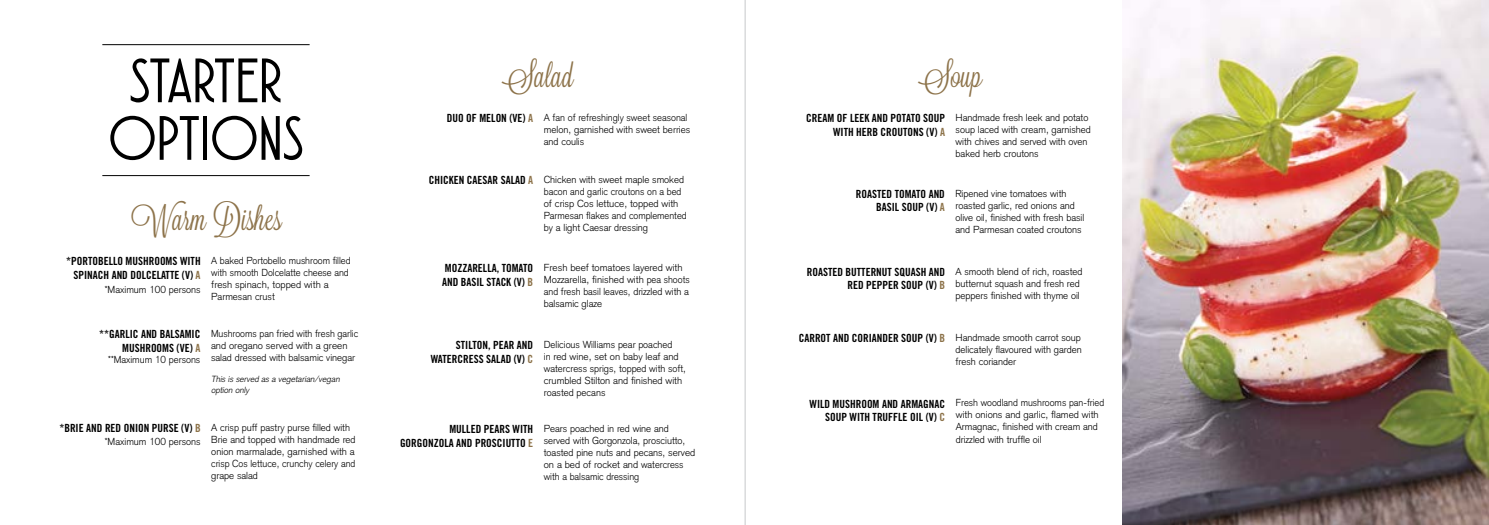
<style>
.page{position:relative;width:1489px;height:525px;background:#fff}
.page>*{position:absolute;margin:0;border:0;box-sizing:border-box;transform-origin:0 0}
.t1{font:62.5px/57.5px "Atlantic Cruise";color:#000;text-align:center}
.t2{font:32.5px "Lavanderia";color:#8d734a}
.t3{font:11.25px/13.5px "Trade Gothic Bold Cond Twenty";color:#000;text-align:right}
.t4{font:300 10px/12px "Akzidenz Grotesk";color:#000}
.t5{font:italic 300 8.75px/10.5px "Akzidenz Grotesk";color:#000}
.s1{font-family:"Trade Gothic Bold Cond Twenty";font-weight:400;font-size:11.25px}
.s2{font-family:"Trade Gothic Bold Cond Twenty";font-weight:400;font-size:11.25px;color:#8d734a}
.s3{color:#8d734a}
.s4{font-family:"Akzidenz Grotesk";font-weight:300;font-size:10px}
</style>
<div class="page">
<hr style="left:102px;top:175px;width:207px;height:1px;background:#000">
<hr style="left:102px;top:44px;width:207px;height:1px;background:#000">
<img style="left:1122px;top:0;width:366px;height:524px">
<hr style="left:744px;top:0;width:1px;height:524px;background:#c7c8ca">
<h1 class="t1" style="left:109px;top:58px;width:195px">STARTER<br>OPTIONS</h1>
<h2 class="t2" style="left:502px;top:57px;width:73px">Salad</h2>
<p class="t4" style="left:544px;top:111px;width:148px;text-indent:-97px"><span class="s1">DUO OF MELON (VE)</span> <span class="s2">A</span> A fan of refreshingly sweet seasonal melon, garnished with sweet berries and coulis</p>
<p class="t4" style="left:544px;top:173px;width:144px;text-indent:-115px"><span class="s1">CHICKEN CAESAR SALAD</span> <span class="s2">A</span> Chicken with sweet maple smoked bacon and garlic croutons on a bed of crisp Cos lettuce, topped with Parmesan flakes and complemented by a light Caesar dressing</p>
<p class="t3" style="left:442px;top:261px;width:93px;text-align:left">MOZZARELLA, TOMATO<br>AND BASIL STACK (V) <span class="s3">B</span></p>
<p class="t4" style="left:544px;top:261px;width:147px">Fresh beef tomatoes layered with<br>Mozzarella, finished with pea shoots and fresh basil leaves, drizzled with a balsamic glaze</p>
<p class="t3" style="left:431px;top:338px;width:104px">STILTON, PEAR AND<br>WATERCRESS SALAD (V) <span class="s3">C</span></p>
<p class="t4" style="left:544px;top:338px;width:144px">Delicious Williams pear poached<br>in red wine, set on baby leaf and watercress sprigs, topped with soft, crumbled Stilton and finished with roasted pecans</p>
<p class="t3" style="left:400px;top:422px;width:135px">MULLED PEARS WITH<br>GORGONZOLA AND PROSCIUTTO <span class="s3">E</span></p>
<p class="t4" style="left:544px;top:422px;width:153px">Pears poached in red wine and served with Gorgonzola, prosciutto, toasted pine nuts and pecans, served on a bed of rocket and watercress with a balsamic dressing</p>
<h2 class="t2" style="left:131px;top:200px;width:152px">Warm Dishes</h2>
<p class="t3" style="left:66px;top:254px;width:136px">*PORTOBELLO MUSHROOMS WITH<br>SPINACH AND DOLCELATTE (V) <span class="s3">A</span></p>
<p class="t4" style="left:211px;top:255px;width:141px">A baked Portobello mushroom filled with smooth Dolcelatte cheese and fresh spinach, topped with a<br>Parmesan crust</p>
<p class="t4" style="left:105px;top:283px;width:97px">*Maximum 100 persons</p>
<p class="t3" style="left:99px;top:327px;width:103px">**GARLIC AND BALSAMIC<br>MUSHROOMS (VE) <span class="s3">A</span></p>
<p class="t4" style="left:211px;top:327px;width:149px">Mushrooms pan fried with fresh garlic and oregano served with a green salad dressed with balsamic vinegar</p>
<p class="t5" style="left:211px;top:374px;width:132px">This is served as a vegetarian/vegan option only</p>
<p class="t4" style="left:108px;top:353px;width:94px">**Maximum 10 persons</p>
<p class="t4" style="left:211px;top:421px;width:146px;text-indent:-152px"><span class="s1">*BRIE AND RED ONION PURSE (V)</span> <span class="s2">B</span> A crisp puff pastry purse filled with Brie and topped with handmade red onion marmalade, garnished with a crisp Cos lettuce, crunchy celery and grape salad</p>
<p class="t4" style="left:105px;top:435px;width:97px">*Maximum 100 persons</p>
<h2 class="t2" style="left:918px;top:57px;width:66px">Soup</h2>
<p class="t3" style="left:806px;top:111px;width:140px">CREAM OF LEEK AND POTATO SOUP<br>WITH HERB CROUTONS (V) <span class="s3">A</span></p>
<p class="t4" style="left:955px;top:112px;width:137px">Handmade fresh leek and potato soup laced with cream, garnished with chives and served with oven baked herb croutons</p>
<p class="t3" style="left:856px;top:187px;width:90px">ROASTED TOMATO AND<br>BASIL SOUP (V) <span class="s3">A</span></p>
<p class="t4" style="left:955px;top:187px;width:130px">Ripened vine tomatoes with roasted garlic, red onions and olive oil, finished with fresh basil and Parmesan coated croutons</p>
<p class="t3" style="left:806px;top:265px;width:140px">ROASTED BUTTERNUT SQUASH AND<br>RED PEPPER SOUP (V) <span class="s3">B</span></p>
<p class="t4" style="left:955px;top:265px;width:128px">A smooth blend of rich, roasted butternut squash and fresh red peppers finished with thyme oil</p>
<p class="t3" style="left:798px;top:331px;width:283px">CARROT AND CORIANDER SOUP (V) <span class="s3">B</span> <span class="s4">Handmade smooth carrot soup</span></p>
<p class="t4" style="left:955px;top:343px;width:128px">delicately flavoured with garden fresh coriander</p>
<p class="t3" style="left:809px;top:396px;width:137px">WILD MUSHROOM AND ARMAGNAC<br>SOUP WITH TRUFFLE OIL (V) <span class="s3">C</span></p>
<p class="t4" style="left:955px;top:397px;width:150px">Fresh woodland mushrooms pan-fried with onions and garlic, flamed with Armagnac, finished with cream and drizzled with truffle oil</p>
</div>
